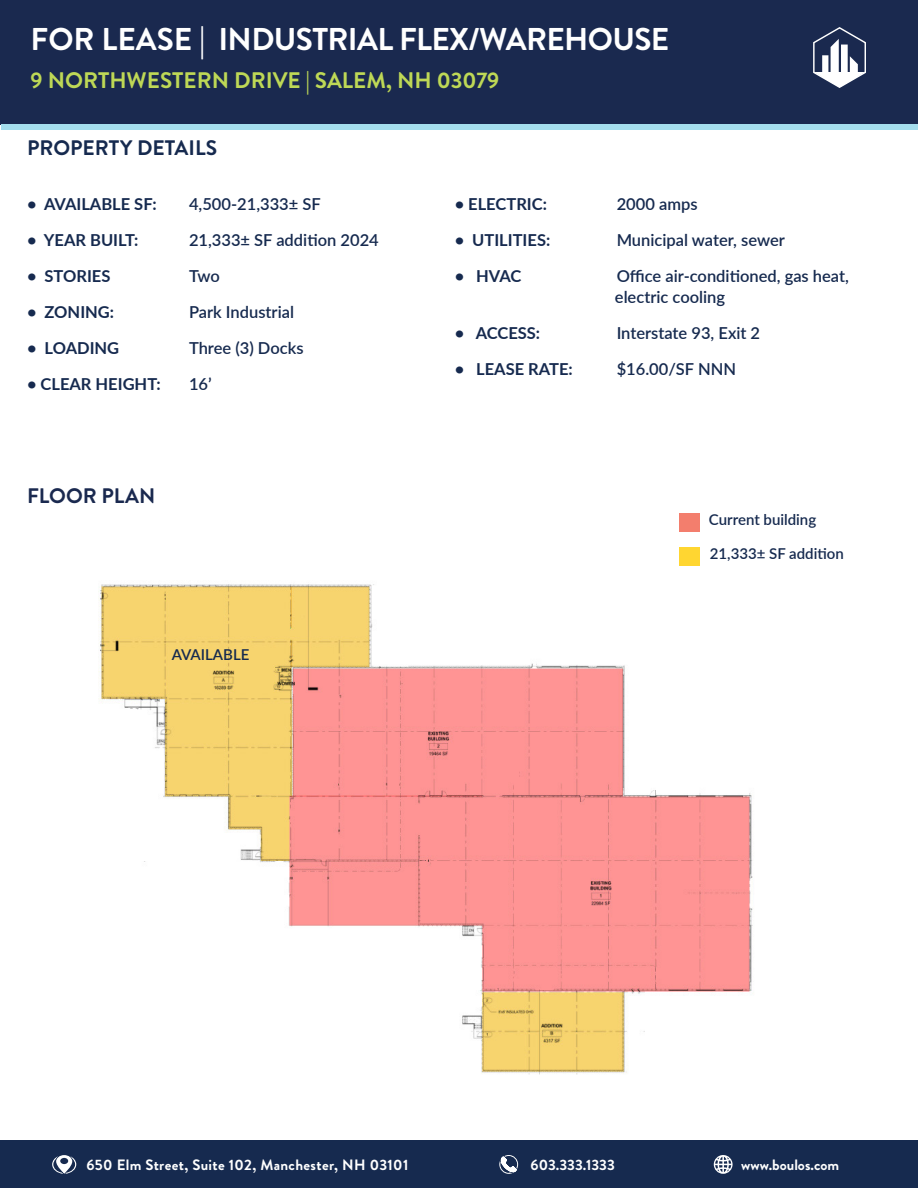
<style>
.page{position:relative;width:918px;height:1188px;background:#fff}
.page>*{position:absolute;margin:0;border:0;box-sizing:border-box;transform-origin:0 0}
.t1{font:700 31.5px "Brandon Grotesque";letter-spacing:-.02em;color:#fff}
.t2{font:700 22.5px "Brandon Grotesque";color:#bed856}
.t3{font:700 21px "Brandon Grotesque";color:#162a4f}
.t4{font:700 21px "Brandon Grotesque";color:#1a294f}
.t5{font:600 16.5px/21px "Lato";color:#162a4f}
.t6{font:700 16.5px "Lato";color:#162a4f}
.t7{font:600 15px "Lato";color:#162a4f}
.t8{font:700 15px "Brandon Grotesque";letter-spacing:.02em;color:#fff}
.t9{font:700 15px "Brandon Grotesque";color:#fff}
</style>
<div class="page">
<div style="left:0;top:0;width:918px;height:124px;background:#1a294f"></div>
<svg style="left:813px;top:27px;width:53px;height:61px"></svg>
<div style="left:1px;top:124px;width:917px;height:6px;background:#a4dded"></div>
<div style="left:0;top:1141px;width:918px;height:47px;background:#162a4f"></div>
<svg style="left:499px;top:1155px;width:19px;height:19px"></svg>
<svg style="left:714px;top:1155px;width:19px;height:19px"></svg>
<svg style="left:52px;top:1155px;width:24px;height:19px"></svg>
<img style="left:98px;top:525px;width:655px;height:550px">
<div style="left:679px;top:514px;width:20px;height:18px;background:#f37e6d"></div>
<div style="left:679px;top:548px;width:20px;height:18px;background:#ffd631"></div>
<p class="t1" style="left:31px;top:17px;width:640px">FOR LEASE | INDUSTRIAL FLEX/WAREHOUSE</p>
<p class="t2" style="left:31px;top:64px;width:470px">9 NORTHWESTERN DRIVE | SALEM, NH 03079</p>
<p class="t3" style="left:27px;top:133px;width:192px">PROPERTY DETAILS</p>
<p class="t6" style="left:27px;top:192px;width:131px">• AVAILABLE SF:</p>
<p class="t5" style="left:189px;top:193px;width:133px">4,500-21,333± SF</p>
<p class="t6" style="left:27px;top:228px;width:113px">• YEAR BUILT:</p>
<p class="t5" style="left:189px;top:229px;width:191px">21,333± SF addition 2024</p>
<p class="t6" style="left:27px;top:264px;width:85px">• STORIES</p>
<p class="t5" style="left:189px;top:265px;width:32px">Two</p>
<p class="t6" style="left:27px;top:300px;width:89px">• ZONING:</p>
<p class="t5" style="left:189px;top:301px;width:107px">Park Industrial</p>
<p class="t6" style="left:27px;top:336px;width:94px">• LOADING</p>
<p class="t5" style="left:189px;top:337px;width:116px">Three (3) Docks</p>
<p class="t6" style="left:27px;top:372px;width:135px">• CLEAR HEIGHT:</p>
<p class="t5" style="left:189px;top:373px;width:24px">16’</p>
<p class="t4" style="left:27px;top:481px;width:130px">FLOOR PLAN</p>
<p class="t7" style="left:172px;top:644px;width:79px">AVAILABLE</p>
<p class="t6" style="left:455px;top:192px;width:94px">• ELECTRIC:</p>
<p class="t5" style="left:617px;top:193px;width:82px">2000 amps</p>
<p class="t6" style="left:455px;top:228px;width:97px">• UTILITIES:</p>
<p class="t5" style="left:617px;top:229px;width:170px">Municipal water, sewer</p>
<p class="t6" style="left:455px;top:264px;width:68px">• HVAC</p>
<p class="t5" style="left:615px;top:265px;width:236px">Office air-conditioned, gas heat, electric cooling</p>
<p class="t6" style="left:455px;top:321px;width:87px">• ACCESS:</p>
<p class="t5" style="left:617px;top:322px;width:145px">Interstate 93, Exit 2</p>
<p class="t6" style="left:455px;top:357px;width:120px">• LEASE RATE:</p>
<p class="t5" style="left:617px;top:358px;width:121px">$16.00/SF NNN</p>
<p class="t7" style="left:709px;top:509px;width:109px">Current building</p>
<p class="t7" style="left:710px;top:543px;width:136px">21,333± SF addition</p>
<p class="t8" style="left:87px;top:1154px;width:323px">650 Elm Street, Suite 102, Manchester, NH 03101</p>
<p class="t9" style="left:531px;top:1154px;width:86px">603.333.1333</p>
<p class="t9" style="left:741px;top:1154px;width:99px">www.boulos.com</p>
</div>
